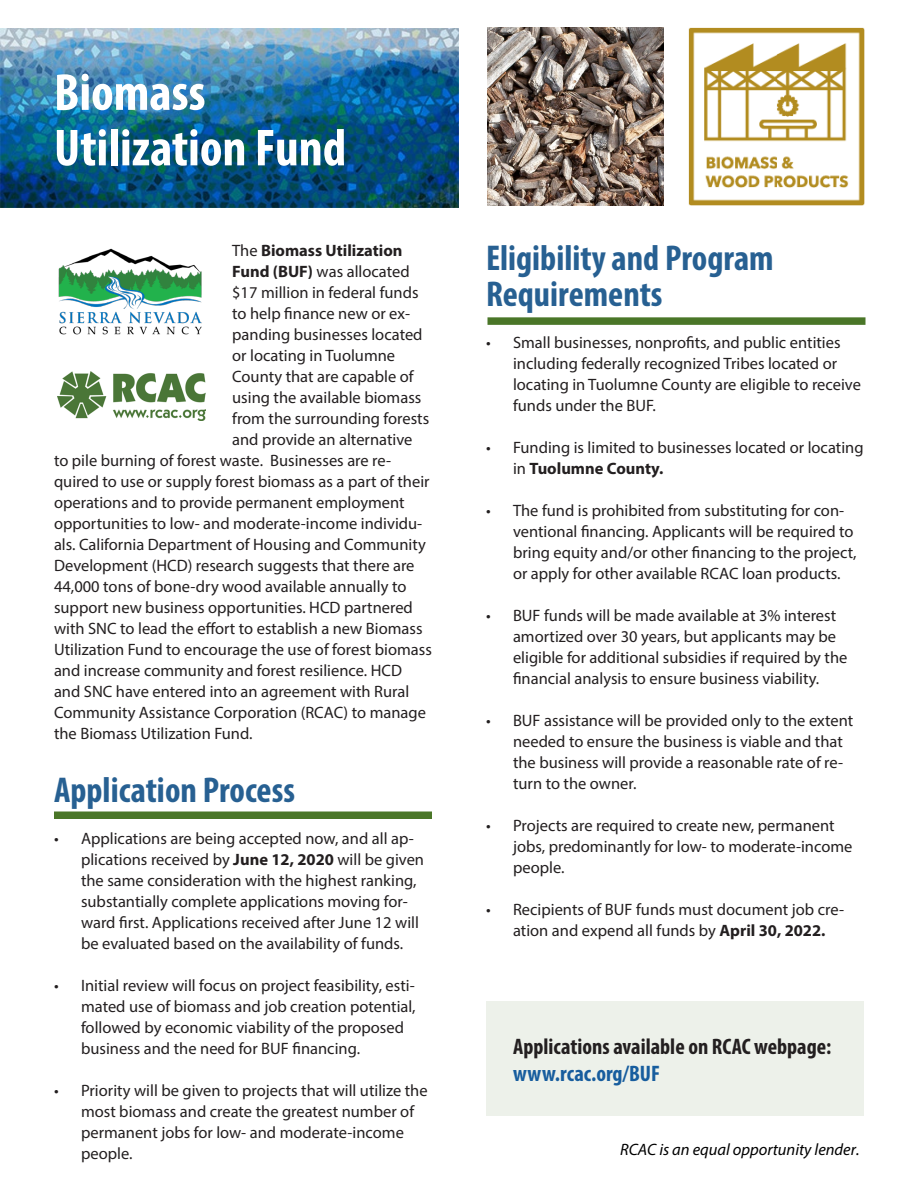
<style>
.page{position:relative;width:918px;height:1188px;background:#fff}
.page>*{position:absolute;margin:0;border:0;box-sizing:border-box;transform-origin:0 0}
.t1{font:52.5px/55.5px "Myriad Variable Concept";letter-spacing:.075em;color:#fff}
.t2{font:36px/36px "Myriad Variable Concept";letter-spacing:.075em;color:#276092}
.t3{font:22.5px "Myriad Variable Concept";letter-spacing:.08em;color:#231f20}
.t4{font:22.5px "Myriad Variable Concept";letter-spacing:.075em;color:#175d9e}
.t5{font:16.5px/21px "Myriad Variable Concept";letter-spacing:.165em;color:#231f20}
.t6{font:16.5px "Myriad Variable Concept";letter-spacing:.14em;color:#231f20}
.t7{font:italic 16.5px "Myriad Pro";color:#000}
.t8{font:16.5px "Myriad Variable Concept";letter-spacing:.13em;color:#231f20}
</style>
<div class="page">
<img style="left:0;top:28px;width:459px;height:179px">
<div style="left:54px;top:812px;width:378px;height:7px;background:#4a7628"></div>
<img style="left:58px;top:248px;width:144px;height:87px">
<img style="left:57px;top:371px;width:148px;height:50px">
<div style="left:486px;top:1001px;width:378px;height:115px;background:#edf1ea"></div>
<img style="left:488px;top:27px;width:176px;height:179px">
<img style="left:689px;top:27px;width:176px;height:179px">
<div style="left:488px;top:317px;width:378px;height:8px;background:#4a7628"></div>
<h1 class="t1" style="left:54px;top:65px;width:290px">Biomass<br>Utilization Fund</h1>
<p class="t5" style="left:232px;top:240px;width:168px">The Biomass Utilization</p>
<p class="t5" style="left:232px;top:261px;width:176px">Fund (BUF) was allocated</p>
<p class="t5" style="left:232px;top:282px;width:186px">$17 million in federal funds</p>
<p class="t5" style="left:232px;top:303px;width:179px">to help finance new or ex-</p>
<p class="t5" style="left:232px;top:324px;width:189px">panding businesses located</p>
<p class="t5" style="left:232px;top:345px;width:162px">or locating in Tuolumne</p>
<p class="t5" style="left:232px;top:366px;width:181px">County that are capable of</p>
<p class="t5" style="left:232px;top:387px;width:189px">using the available biomass</p>
<p class="t8" style="left:232px;top:409px;width:196px">from the surrounding forests</p>
<p class="t5" style="left:232px;top:429px;width:179px">and provide an alternative</p>
<p class="t6" style="left:54px;top:451px;width:339px">to pile burning of forest waste. Businesses are re-</p>
<p class="t5" style="left:54px;top:471px;width:375px">quired to use or supply forest biomass as a part of their</p>
<p class="t5" style="left:54px;top:492px;width:350px">operations and to provide permanent employment</p>
<p class="t5" style="left:54px;top:513px;width:370px">opportunities to low- and moderate-income individu-</p>
<p class="t5" style="left:54px;top:534px;width:371px">als. California Department of Housing and Community</p>
<p class="t5" style="left:54px;top:555px;width:359px">Development (HCD) research suggests that there are</p>
<p class="t5" style="left:54px;top:576px;width:351px">44,000 tons of bone-dry wood available annually to</p>
<p class="t5" style="left:54px;top:597px;width:357px">support new business opportunities. HCD partnered</p>
<p class="t5" style="left:54px;top:618px;width:368px">with SNC to lead the effort to establish a new Biomass</p>
<p class="t5" style="left:54px;top:639px;width:377px">Utilization Fund to encourage the use of forest biomass</p>
<p class="t5" style="left:54px;top:660px;width:346px">and increase community and forest resilience. HCD</p>
<p class="t5" style="left:54px;top:681px;width:356px">and SNC have entered into an agreement with Rural</p>
<p class="t5" style="left:54px;top:702px;width:371px">Community Assistance Corporation (RCAC) to manage</p>
<p class="t6" style="left:54px;top:724px;width:200px">the Biomass Utilization Fund.</p>
<h2 class="t2" style="left:54px;top:772px;width:241px">Application Process</h2>
<p class="t5" style="left:81px;top:828px;width:342px;text-indent:-27px">• Applications are being accepted now, and all ap&shy;plications received by June 12,2020 will be given the same consideration with the highest ranking, substantially complete applications moving for&shy;ward first. Applications received after June 12 will be evaluated based on the availability of funds.</p>
<p class="t5" style="left:81px;top:975px;width:336px;text-indent:-27px">• Initial review will focus on project feasibility, esti&shy;mated use of biomass and job creation potential, followed by economic viability of the proposed business and the need for BUF financing.</p>
<p class="t5" style="left:81px;top:1080px;width:345px;text-indent:-27px">• Priority will be given to projects that will utilize the most biomass and create the greatest number of permanent jobs for low- and moderate-income people.</p>
<h2 class="t2" style="left:486px;top:240px;width:286px">Eligibility and Program<br>Requirements</h2>
<p class="t5" style="left:513px;top:332px;width:347px;text-indent:-27px">• Small businesses, nonprofits, and public entities including federally recognized Tribes located or locating in Tuolumne County are eligible to receive funds under the BUF.</p>
<p class="t5" style="left:513px;top:437px;width:349px;text-indent:-27px">• Funding is limited to businesses located or locating in Tuolumne County.</p>
<p class="t5" style="left:513px;top:500px;width:344px;text-indent:-27px">• The fund is prohibited from substituting for con&shy;ventional financing. Applicants will be required to bring equity and/or other financing to the project, or apply for other available RCAC loan products.</p>
<p class="t5" style="left:513px;top:605px;width:333px;text-indent:-27px">• BUF funds will be made available at 3% interest amortized over 30 years, but applicants may be eligible for additional subsidies if required by the financial analysis to ensure business viability.</p>
<p class="t5" style="left:513px;top:710px;width:340px;text-indent:-27px">• BUF assistance will be provided only to the extent needed to ensure the business is viable and that the business will provide a reasonable rate of re&shy;turn to the owner.</p>
<p class="t5" style="left:513px;top:815px;width:338px;text-indent:-27px">• Projects are required to create new, permanent jobs, predominantly for low- to moderate-income people.</p>
<p class="t5" style="left:486px;top:899px;width:359px;text-align:center">• Recipients of BUF funds must document job cre&shy;ation and expend all funds by April 30,2022.</p>
<h3 class="t3" style="left:513px;top:1033px;width:318px">Applications available on RCAC webpage:</h3>
<h3 class="t4" style="left:513px;top:1060px;width:147px">www.rcac.org/BUF</h3>
<p class="t7" style="left:620px;top:1139px;width:241px">RCAC is an equal opportunity lender.</p>
</div>
